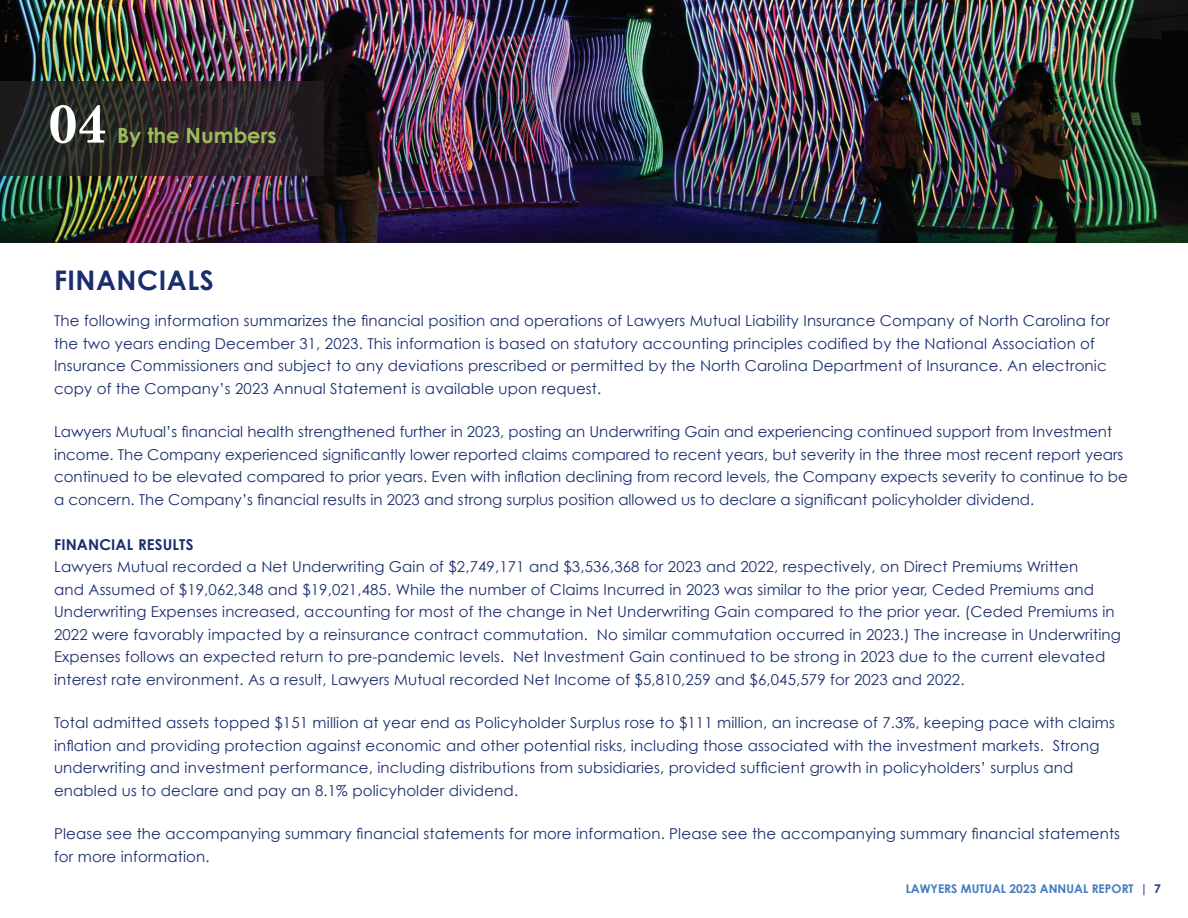
<style>
.page{position:relative;width:1188px;height:918px;background:#fff}
.page>*{position:absolute;margin:0;border:0;box-sizing:border-box;transform-origin:0 0}
.t1{font:700 54px "Century Schoolbook";color:#fff}
.header-century{font:700 27px "Century Gothic";letter-spacing:.02em;color:#1a2e6e}
.t2{font:700 21px "Century Gothic";color:#9dbb5c}
.text{font:15px/22.5px "Century Gothic";letter-spacing:.01em;color:#1a2e6e}
.text-2{font:700 15px "Century Gothic";letter-spacing:.01em;color:#1a2e6e}
.t3{font:700 12px "Century Gothic";color:#417bbf}
.s1{color:#1d3d7b}
</style>
<div class="page">
<img style="left:0;top:0;width:1188px;height:243px">
<svg style="left:0;top:81px;width:324px;height:95px"></svg>
<p class="t1" style="left:48px;top:90px;width:62px">04</p>
<p class="t2" style="left:117px;top:122px;width:161px">By the Numbers</p>
<p class="header-century" style="left:54px;top:263px;width:161px">FINANCIALS</p>
<p class="text" style="left:54px;top:309px;width:1057px">The following information summarizes the financial position and operations of Lawyers Mutual Liability Insurance Company of North Carolina for the two years ending December 31, 2023. This information is based on statutory accounting principles codified by the National Association of Insurance Commissioners and subject to any deviations prescribed or permitted by the North Carolina Department of Insurance. An electronic copy of the Company’s 2023 Annual Statement is available upon request.</p>
<p class="text" style="left:54px;top:420px;width:1075px">Lawyers Mutual’s financial health strengthened further in 2023, posting an Underwriting Gain and experiencing continued support from Investment income. The Company experienced significantly lower reported claims compared to recent years, but severity in the three most recent report years continued to be elevated compared to prior years. Even with inflation declining from record levels, the Company expects severity to continue to be a concern. The Company’s financial results in 2023 and strong surplus position allowed us to declare a significant policyholder dividend.</p>
<p class="text-2" style="left:54px;top:535px;width:141px">FINANCIAL RESULTS</p>
<p class="text" style="left:54px;top:555px;width:1068px">Lawyers Mutual recorded a Net Underwriting Gain of $2,749,171 and $3,536,368 for 2023 and 2022, respectively, on Direct Premiums Written<br>and Assumed of $19,062,348 and $19,021,485. While the number of Claims Incurred in 2023 was similar to the prior year, Ceded Premiums and Underwriting Expenses increased, accounting for most of the change in Net Underwriting Gain compared to the prior year. (Ceded Premiums in 2022 were favorably impacted by a reinsurance contract commutation. No similar commutation occurred in 2023.) The increase in Underwriting Expenses follows an expected return to pre-pandemic levels. Net Investment Gain continued to be strong in 2023 due to the current elevated interest rate environment. As a result, Lawyers Mutual recorded Net Income of $5,810,259 and $6,045,579 for 2023 and 2022.</p>
<p class="text" style="left:54px;top:711px;width:1062px">Total admitted assets topped $151 million at year end as Policyholder Surplus rose to $111 million, an increase of 7.3%, keeping pace with claims inflation and providing protection against economic and other potential risks, including those associated with the investment markets. Strong underwriting and investment performance, including distributions from subsidiaries, provided sufficient growth in policyholders’ surplus and enabled us to declare and pay an 8.1% policyholder dividend.</p>
<p class="text" style="left:54px;top:822px;width:1068px">Please see the accompanying summary financial statements for more information. Please see the accompanying summary financial statements for more information.</p>
<p class="t3" style="left:906px;top:881px;width:257px">LAWYERS MUTUAL 2023 ANNUAL REPORT <span class="s1">| 7</span></p>
</div>
